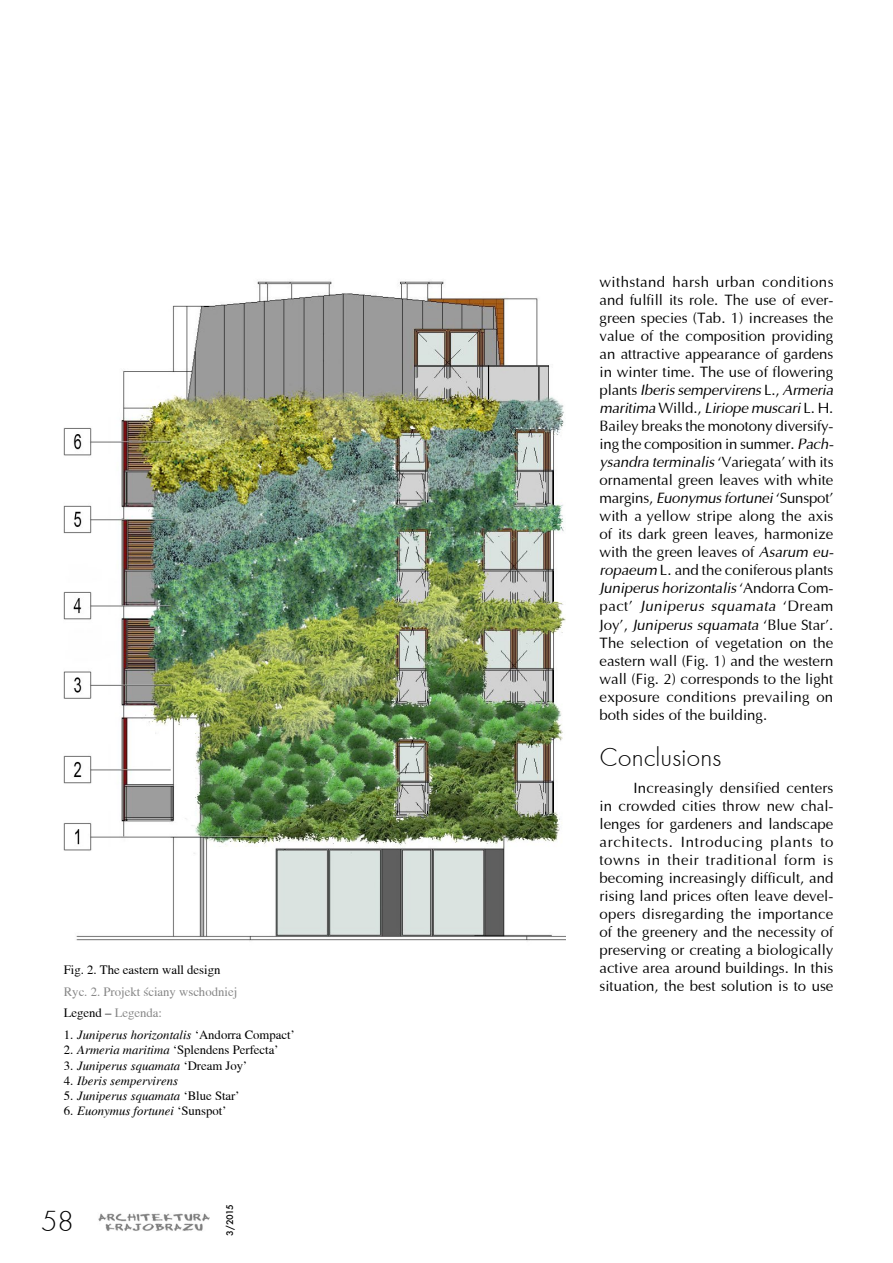
<style>
.page{position:relative;width:893px;height:1263px;background:#fff}
.page>*{position:absolute;margin:0;border:0;box-sizing:border-box;transform-origin:0 0}
.t1{font:30px "Futura TEE Ligh";color:#000}
.t2{font:27px "Futura TEE Ligh";color:#000}
.t3{font:15px/18px "Ottawa";color:#000;text-align:justify}
.t4{font:italic 12.75px "Toronto";color:#000}
.t5{font:12.75px "Toronto";color:#000}
.t6{font:12.75px/21.8px "Toronto";color:#878787}
.t7{font:500 10.05px "Futura TEE";color:#000}
.s1{color:#000}
.s2{font-style:normal}
.s3{font-style:italic}
</style>
<div class="page">
<img style="left:98px;top:1213px;width:111px;height:18px">
<img style="left:64px;top:280px;width:502px;height:661px">
<p class="t5" style="left:64px;top:962px;width:158px">Fig. 2. The eastern wall design</p>
<p class="t6" style="left:64px;top:980px;width:175px">Ryc. 2. Projekt ściany wschodniej<br><span class="s1">Legend –</span> Legenda:</p>
<p class="t4" style="left:64px;top:1028px;width:233px"><span class="s2">1.</span> Juniperus horizontalis <span class="s2">‘Andorra Compact’</span></p>
<p class="t5" style="left:64px;top:1043px;width:216px">2. <span class="s3">Armeria maritima</span> ‘Splendens Perfecta’</p>
<p class="t4" style="left:64px;top:1058px;width:185px"><span class="s2">3.</span> Juniperus squamata <span class="s2">‘Dream Joy’</span></p>
<p class="t4" style="left:64px;top:1073px;width:116px"><span class="s2">4.</span> Iberis sempervirens</p>
<p class="t4" style="left:64px;top:1089px;width:177px"><span class="s2">5.</span> Juniperus squamata <span class="s2">‘Blue Star’</span></p>
<p class="t4" style="left:64px;top:1104px;width:164px"><span class="s2">6.</span> Euonymus fortunei <span class="s2">‘Sunspot’</span></p>
<h1 class="t1" style="left:41px;top:1204px;width:34px">58</h1>
<p class="t7" style="left:224px;top:1236px;width:33px;rotate:-90deg">3/2015</p>
<p class="t3" style="left:600px;top:273px;width:235px">withstand harsh urban conditions and fulfill its role. The use of ever&shy;green species (Tab. 1) increases the value of the composition providing an attractive appearance of gardens in winter time. The use of flowering plants <span class="s3">Iberis sempervirens</span> L., <span class="s3">Armeria maritima</span> Willd., <span class="s3">Liriope muscari</span> L. H.<br>Bailey breaks the monotony diversify&shy;ing the composition in summer. <span class="s3">Pach&shy;ysandra terminalis</span> ‘Variegata’ with its ornamental green leaves with white margins, <span class="s3">Euonymus fortunei</span> ‘Sunspot’ with a yellow stripe along the axis of its dark green leaves, harmonize with the green leaves of <span class="s3">Asarum eu&shy;ropaeum</span> L. and the coniferous plants <span class="s3">Juniperus horizontalis</span> ‘Andorra Com&shy;pact’ <span class="s3">Juniperus squamata</span> ‘Dream Joy’, <span class="s3">Juniperus squamata</span> ‘Blue Star’.<br>The selection of vegetation on the eastern wall (Fig. 1) and the western wall (Fig. 2) corresponds to the light exposure conditions prevailing on both sides of the building.</p>
<h2 class="t2" style="left:600px;top:742px;width:123px">Conclusions</h2>
<p class="t3" style="left:600px;top:778px;width:236px;text-indent:34px">Increasingly densified centers in crowded cities throw new chal&shy;lenges for gardeners and landscape architects. Introducing plants to towns in their traditional form is becoming increasingly difficult, and rising land prices often leave devel&shy;opers disregarding the importance of the greenery and the necessity of preserving or creating a biologically active area around buildings. In this situation, the best solution is to use</p>
</div>
